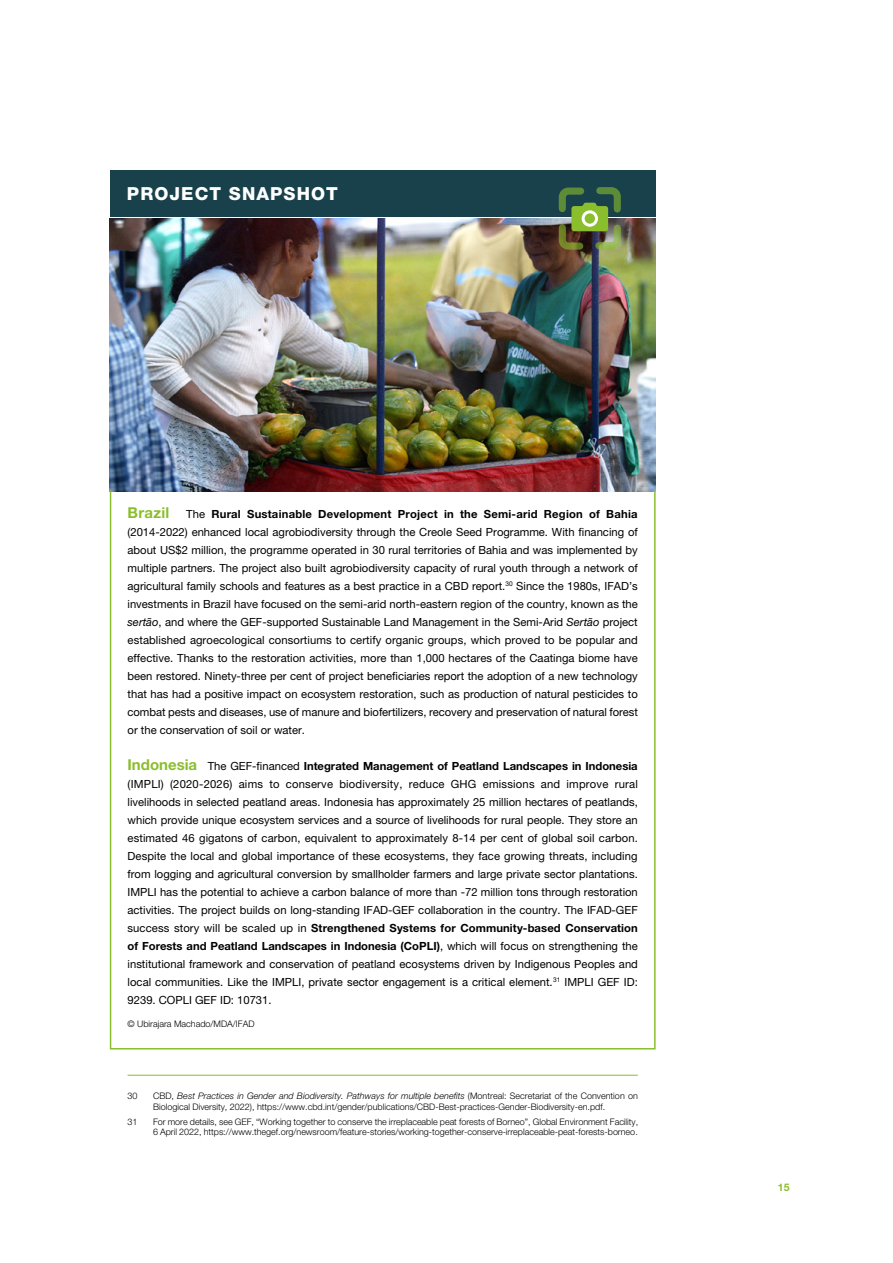
<style>
.page{position:relative;width:893px;height:1263px;background:#fff}
.page>*{position:absolute;margin:0;border:0;box-sizing:border-box;transform-origin:0 0}
.IFAD_body_copy_9_4_1{font:800 18px "Helvetica Neue LT Pro";letter-spacing:.06em;color:#fff}
.IFAD_Snapshot_body_c{font:11.25px/18px "Helvetica Neue LT Pro";color:#000;text-align:justify}
.t1{font:700 10.5px "Helvetica Neue LT Pro";color:#8bbe2d}
.IFAD_Footnote{font:300 9px/10.8px "Helvetica Neue LT Pro";color:#000}
.IFAD_Snapshot_body_c-2{font:300 9px "Helvetica Neue LT Pro";color:#000}
.s1{font-weight:700;font-size:15px;color:#8bbe2d}
.s2{font-weight:700}
.s3{font-style:italic}
</style>
<div class="page">
<hr style="left:128px;top:1075px;width:510px;height:1px;background:#8bbe2d">
<img style="left:110px;top:218px;width:546px;height:273px">
<div style="left:110px;top:170px;width:546px;height:47px;background:#18414c"></div>
<img style="left:555px;top:187px;width:69px;height:64px">
<p class="IFAD_body_copy_9_4_1" style="left:127px;top:183px;width:212px">PROJECT SNAPSHOT</p>
<p class="IFAD_Snapshot_body_c" style="left:128px;top:505px;width:512px"><span class="s1">Brazil</span> The <span class="s2">Rural Sustainable Development Project in the Semi-arid Region of Bahia </span>(2014-2022) enhanced local agrobiodiversity through the Creole Seed Programme. With financing of about US$2 million, the programme operated in 30 rural territories of Bahia and was implemented by multiple partners. The project also built agrobiodiversity capacity of rural youth through a network of agricultural family schools and features as a best practice in a CBD report.<sup>30</sup> Since the 1980s, IFAD’s investments in Brazil have focused on the semi-arid north-eastern region of the country, known as the <span class="s3">sertão</span>, and where the GEF-supported Sustainable Land Management in the Semi-Arid <span class="s3">Sertão</span> project established agroecological consortiums to certify organic groups, which proved to be popular and effective. Thanks to the restoration activities, more than 1,000 hectares of the Caatinga biome have been restored. Ninety-three per cent of project beneficiaries report the adoption of a new technology that has had a positive impact on ecosystem restoration, such as production of natural pesticides to combat pests and diseases, use of manure and biofertilizers, recovery and preservation of natural forest or the conservation of soil or water.</p>
<p class="IFAD_Snapshot_body_c" style="left:128px;top:757px;width:512px"><span class="s1">Indonesia</span> The GEF-financed <span class="s2">Integrated Management of Peatland Landscapes in Indonesia </span>(IMPLI) (2020-2026) aims to conserve biodiversity, reduce GHG emissions and improve rural livelihoods in selected peatland areas. Indonesia has approximately 25 million hectares of peatlands, which provide unique ecosystem services and a source of livelihoods for rural people. They store an estimated 46 gigatons of carbon, equivalent to approximately 8-14 per cent of global soil carbon.<br>Despite the local and global importance of these ecosystems, they face growing threats, including from logging and agricultural conversion by smallholder farmers and large private sector plantations.<br>IMPLI has the potential to achieve a carbon balance of more than -72 million tons through restoration activities. The project builds on long-standing IFAD-GEF collaboration in the country. The IFAD-GEF success story will be scaled up in <span class="s2">Strengthened Systems for Community-based Conservation of Forests and Peatland Landscapes in Indonesia (CoPLI)</span>, which will focus on strengthening the institutional framework and conservation of peatland ecosystems driven by Indigenous Peoples and local communities. Like the IMPLI, private sector engagement is a critical element.<sup>31</sup> IMPLI GEF ID:<br>9239. COPLI GEF ID: 10731.</p>
<p class="IFAD_Snapshot_body_c-2" style="left:128px;top:1018px;width:129px">© Ubirajara Machado/MDA/IFAD</p>
<p class="IFAD_Footnote" style="left:128px;top:1090px;width:12px">30</p>
<p class="IFAD_Footnote" style="left:153px;top:1090px;width:486px">CBD, <span class="s3">Best Practices in Gender and Biodiversity. Pathways for multiple benefits</span> (Montreal: Secretariat of the Convention on<br>Biological Diversity, 2022), https://www.cbd.int/gender/publications/CBD-Best-practices-Gender-Biodiversity-en.pdf.</p>
<p class="IFAD_Footnote" style="left:128px;top:1116px;width:12px">31</p>
<p class="IFAD_Footnote" style="left:153px;top:1116px;width:487px">For more details, see GEF, “Working together to conserve the irreplaceable peat forests of Borneo”, Global Environment Facility,<br>6 April 2022, https://www.thegef.org/newsroom/feature-stories/working-together-conserve-irreplaceable-peat-forests-borneo.</p>
<p class="t1" style="left:778px;top:1180px;width:13px">15</p>
</div>
